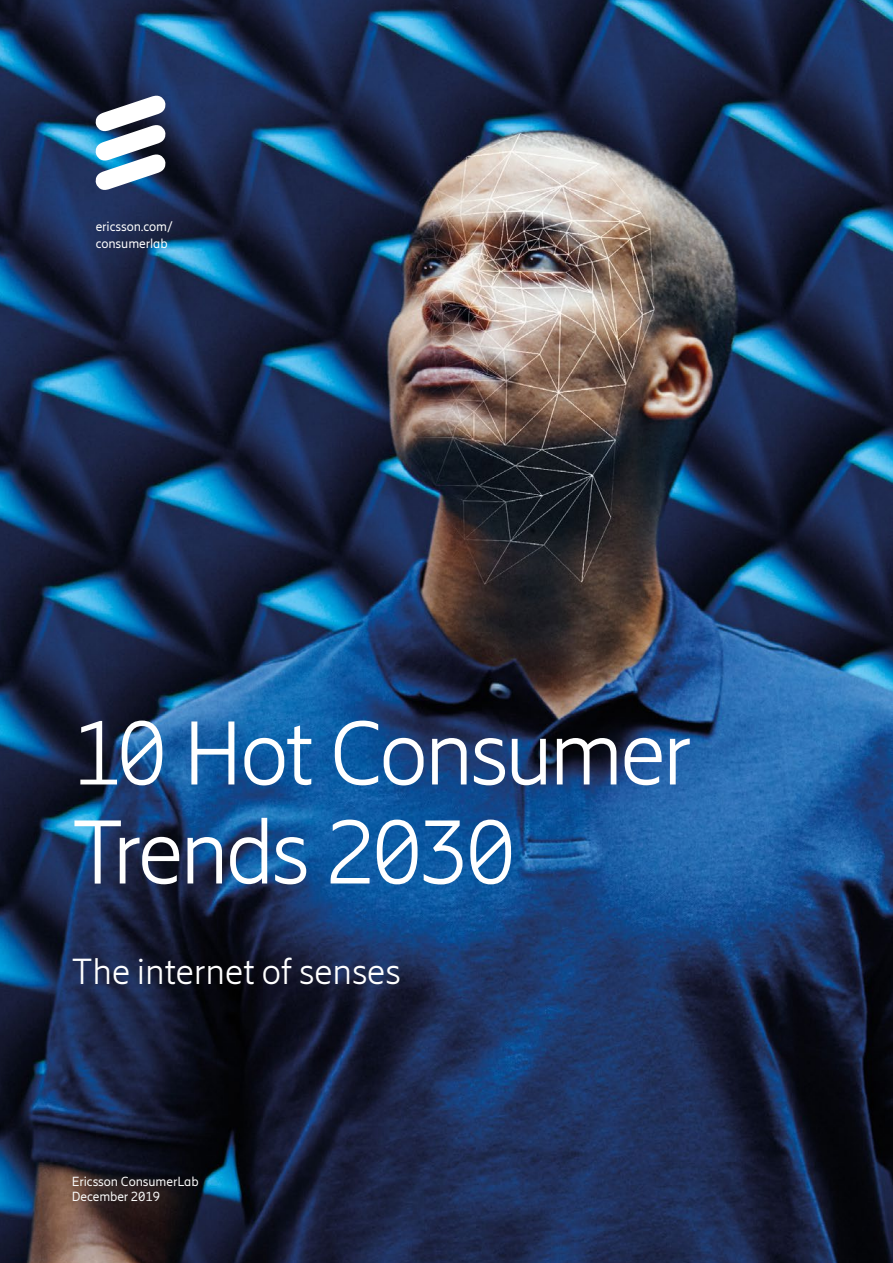
<style>
.page{position:relative;width:893px;height:1263px;background:#fff}
.page>*{position:absolute;margin:0;border:0;box-sizing:border-box;transform-origin:0 0}
.t1{font:300 90px/99px "Ericsson Hilda";letter-spacing:-.035em;color:#fff}
.t2{font:300 36px "Ericsson Hilda";color:#fff}
.t3{font:13.2px/15.8px "Ericsson Hilda";letter-spacing:-.005em;color:#fafafa}
.t4{font:13.2px/16.5px "Ericsson Hilda";letter-spacing:-.005em;color:#fff}
</style>
<div class="page">
<img style="left:0;top:0;width:893px;height:1263px">
<svg style="left:95px;top:95px;width:71px;height:95px"></svg>
<p class="t4" style="left:96px;top:218px;width:79px">ericsson.com/ consumerlab</p>
<h1 class="t1" style="left:72px;top:704px;width:621px">10 Hot Consumer<br>Trends 2030</h1>
<h2 class="t2" style="left:72px;top:951px;width:330px">The internet of senses</h2>
<p class="t3" style="left:72px;top:1173px;width:128px">Ericsson ConsumerLab<br>December 2019</p>
</div>
